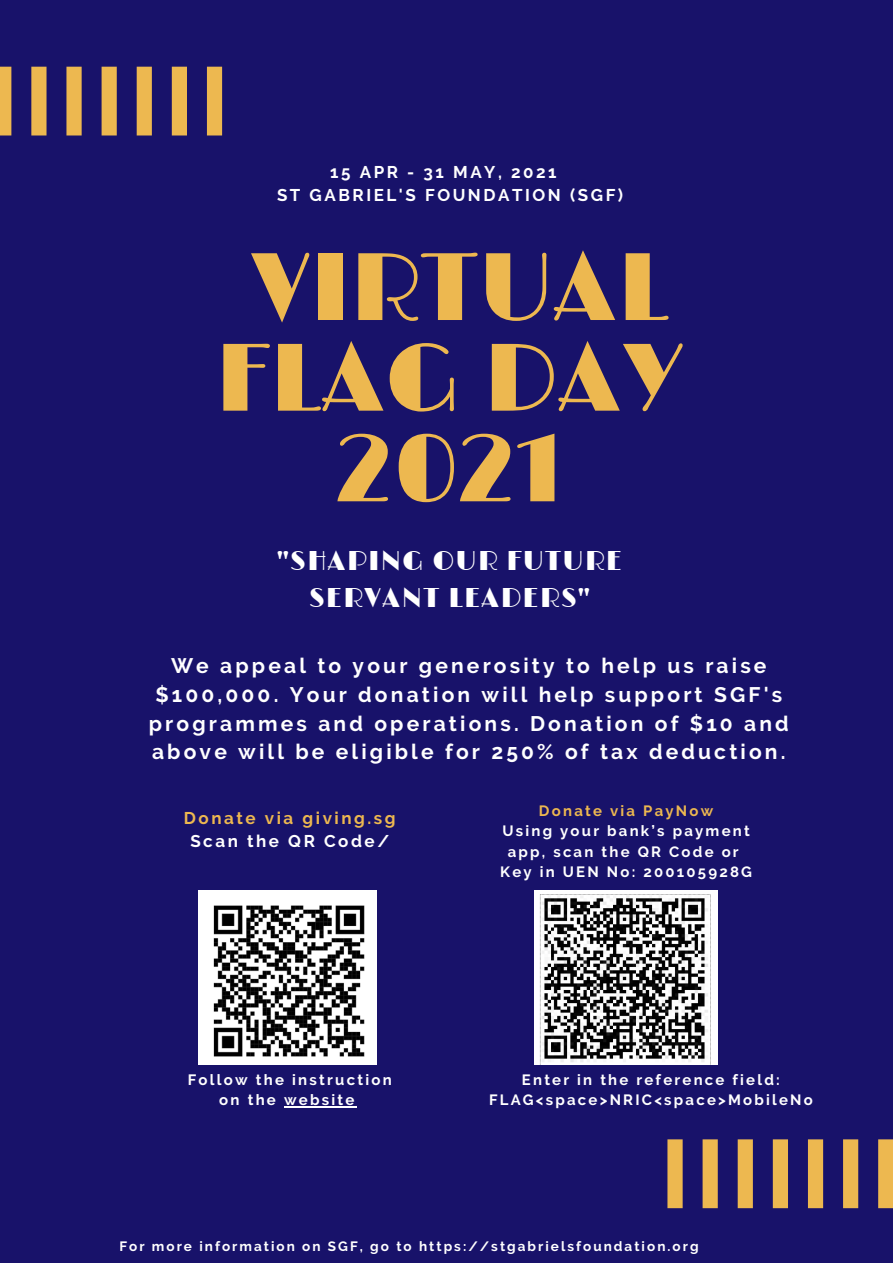
<style>
.page{position:relative;width:893px;height:1263px;background:#18126a}
.page>*{position:absolute;margin:0;border:0;box-sizing:border-box;transform-origin:0 0}
.t1{font:96.6px/90.6px "Limelight";color:#edb850;text-align:center}
.t2{font:27px/37.1px "Limelight";letter-spacing:.05em;color:#fff;text-align:center}
.t3{font:700 21px/28.7px "Raleway";letter-spacing:.15em;color:#fff;text-align:center}
.t4{font:700 16.95px "Raleway";letter-spacing:.15em;color:#fff}
.t5{font:700 16.95px "Raleway";letter-spacing:.15em;color:#edb850}
.t6{font:700 15px "Raleway";letter-spacing:.15em;color:#fff}
.t7{font:700 14.92px/20.5px "Raleway";letter-spacing:.15em;color:#fff;text-align:center}
.t8{font:700 14.92px "Raleway";letter-spacing:.15em;color:#edb850}
.t9{font:700 13.5px "Raleway";letter-spacing:.15em;color:#fff}
</style>
<div class="page">
<svg style="left:0;top:67px;width:222px;height:68px"></svg>
<svg style="left:667px;top:1139px;width:226px;height:69px"></svg>
<img style="left:535px;top:890px;width:182px;height:174px">
<img style="left:198px;top:890px;width:178px;height:174px">
<hr style="left:284px;top:1106px;width:73px;height:2px;background:#fff">
<p class="t4" style="left:330px;top:162px;width:228px">15 APR - 31 MAY, 2021</p>
<p class="t4" style="left:277px;top:185px;width:348px">ST GABRIEL'S FOUNDATION (SGF)</p>
<p class="t1" style="left:215px;top:246px;width:470px">VIRTUAL<br>FLAG DAY<br>2021</p>
<p class="t2" style="left:277px;top:543px;width:346px">"SHAPING OUR FUTURE<br>SERVANT LEADERS"</p>
<p class="t3" style="left:149px;top:651px;width:641px">We appeal to your generosity to help us raise $100,000. Your donation will help support SGF's programmes and operations. Donation of $10 and above will be eligible for 250% of tax deduction.</p>
<p class="t5" style="left:184px;top:808px;width:213px">Donate via giving.sg</p>
<p class="t4" style="left:190px;top:831px;width:200px">Scan the QR Code/</p>
<p class="t6" style="left:188px;top:1071px;width:206px">Follow the instruction</p>
<p class="t6" style="left:219px;top:1091px;width:137px">on the website</p>
<p class="t8" style="left:539px;top:801px;width:176px">Donate via PayNow</p>
<p class="t7" style="left:502px;top:820px;width:249px">Using your bank’s payment app, scan the QR Code or</p>
<p class="t7" style="left:500px;top:861px;width:253px">Key in UEN No: 200105928G</p>
<p class="t7" style="left:522px;top:1069px;width:259px">Enter in the reference field:</p>
<p class="t7" style="left:489px;top:1090px;width:325px">FLAG&lt;space&gt;NRIC&lt;space&gt;MobileNo</p>
<p class="t9" style="left:119px;top:1238px;width:581px">For more information on SGF, go to https://stgabrielsfoundation.org</p>
</div>
